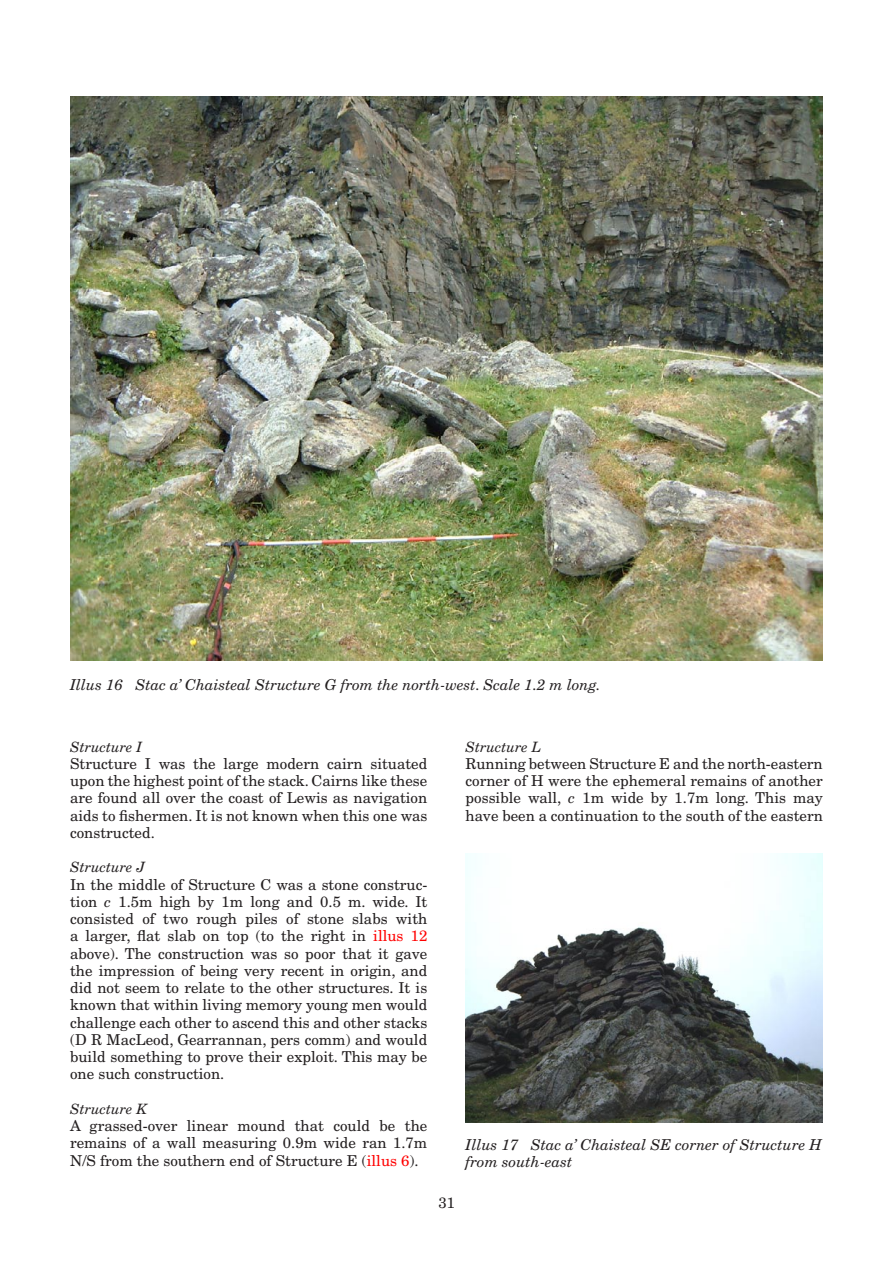
<style>
.page{position:relative;width:893px;height:1263px;background:#fff}
.page>*{position:absolute;margin:0;border:0;box-sizing:border-box;transform-origin:0 0}
.t1{font:15px/17.2px "New Century Schlbk";color:#231f20;text-align:justify}
.t2{font:italic 15px/17.2px "New Century Schlbk";color:#231f20}
.t3{font:italic 14.25px "New Century Schlbk";color:#231f20}
.s1{font-style:italic}
.s2{color:#f00}
</style>
<div class="page">
<img style="left:70px;top:96px;width:753px;height:565px">
<img style="left:466px;top:854px;width:357px;height:268px">
<p class="t2" style="left:70px;top:676px;width:529px">Illus 16 Stac a’ Chaisteal Structure G from the north-west. Scale 1.2 m long.</p>
<p class="t3" style="left:70px;top:738px;width:74px">Structure I</p>
<p class="t1" style="left:70px;top:755px;width:359px">Structure I was the large modern cairn situated upon the highest point of the stack. Cairns like these are found all over the coast of Lewis as navigation aids to fishermen. It is not known when this one was constructed.</p>
<p class="t3" style="left:70px;top:859px;width:76px">Structure J</p>
<p class="t1" style="left:70px;top:875px;width:359px">In the middle of Structure C was a stone construc&shy;tion <span class="s1">c</span> 1.5m high by 1m long and 0.5 m. wide. It consisted of two rough piles of stone slabs with a larger, flat slab on top (to the right in <span class="s2">illus 12 </span>above). The construction was so poor that it gave the impression of being very recent in origin, and did not seem to relate to the other structures. It is known that within living memory young men would challenge each other to ascend this and other stacks (D R MacLeod, Gearrannan, pers comm) and would build something to prove their exploit. This may be one such construction.</p>
<p class="t3" style="left:70px;top:1100px;width:78px">Structure K</p>
<p class="t1" style="left:70px;top:1117px;width:359px">A grassed-over linear mound that could be the remains of a wall measuring 0.9m wide ran 1.7m N/S from the southern end of Structure E (<span class="s2">illus 6</span>).</p>
<p class="t3" style="left:466px;top:738px;width:77px">Structure L</p>
<p class="t1" style="left:466px;top:755px;width:359px">Running between Structure E and the north-eastern corner of H were the ephemeral remains of another possible wall, <span class="s1">c</span> 1m wide by 1.7m long. This may have been a continuation to the south of the eastern</p>
<p class="t2" style="left:466px;top:1135px;width:358px">Illus 17 Stac a’ Chaisteal SE corner of Structure H from south-east</p>
<p class="t1" style="left:439px;top:1194px;width:18px">31</p>
</div>
